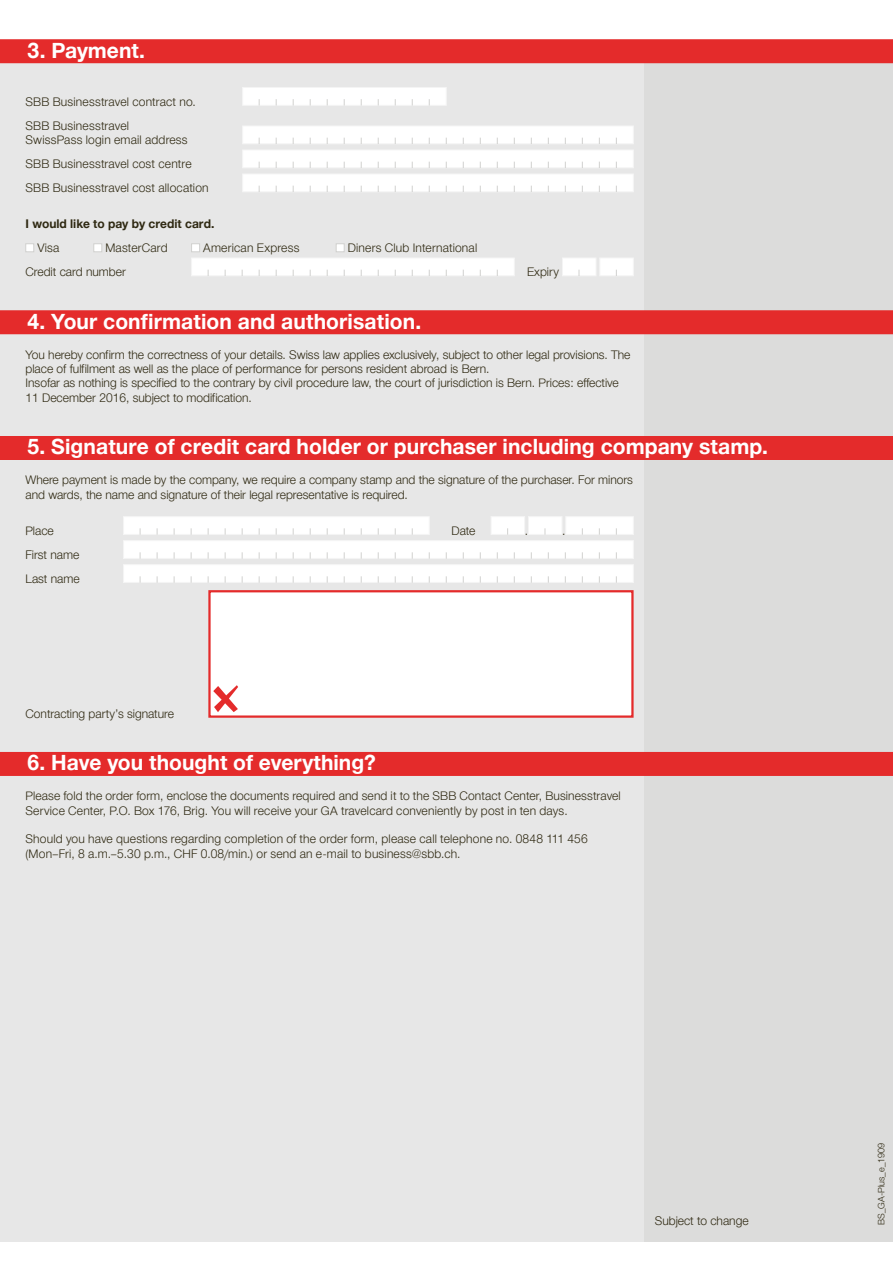
<style>
.page{position:relative;width:893px;height:1263px;background:#fff}
.page>*{position:absolute;margin:0;border:0;box-sizing:border-box;transform-origin:0 0}
.t1{font:700 21px "SBB";letter-spacing:.005em;color:#fff}
.t2{font:300 12px/14.4px "SBB";color:#2f2912}
.t3{font:700 12px "SBB";color:#2f2912}
.t4{font:300 12px "SBB";letter-spacing:.02em;color:#2f2912}
.t5{font:300 9px "SBB";color:#2f2912}
</style>
<div class="page">
<div style="left:0;top:43px;width:893px;height:1199px;background:#e7e7e7"></div>
<div style="left:644px;top:43px;width:249px;height:1199px;background:#dcdcdb"></div>
<div style="left:0;top:39px;width:893px;height:24px;background:#e42b2b"></div>
<div style="left:0;top:310px;width:893px;height:24px;background:#e42b2b"></div>
<div style="left:0;top:436px;width:893px;height:24px;background:#e42b2b"></div>
<div style="left:0;top:752px;width:893px;height:24px;background:#e42b2b"></div>
<div style="left:242px;top:87px;width:204px;height:19px;background:#fff;border:1px solid #f5f5f5"></div>
<div style="left:242px;top:126px;width:392px;height:18px;background:#fff"></div>
<div style="left:242px;top:150px;width:392px;height:18px;background:#fff"></div>
<div style="left:242px;top:174px;width:392px;height:18px;background:#fff"></div>
<div style="left:26px;top:244px;width:8px;height:8px;background:#fff;border:1px solid #d1d1cf"></div>
<div style="left:94px;top:244px;width:8px;height:8px;background:#fff;border:1px solid #d1d1cf"></div>
<div style="left:191px;top:244px;width:9px;height:8px;background:#fff;border:1px solid #d1d1cf"></div>
<div style="left:336px;top:244px;width:8px;height:8px;background:#fff;border:1px solid #d1d1cf"></div>
<div style="left:191px;top:258px;width:323px;height:18px;background:#fff"></div>
<div style="left:562px;top:258px;width:34px;height:18px;background:#fff"></div>
<div style="left:600px;top:258px;width:34px;height:18px;background:#fff"></div>
<div style="left:123px;top:516px;width:306px;height:19px;background:#fff;border:1px solid #f5f5f5"></div>
<div style="left:491px;top:516px;width:34px;height:19px;background:#fff;border:1px solid #f5f5f5"></div>
<div style="left:528px;top:516px;width:34px;height:19px;background:#fff;border:1px solid #f5f5f5"></div>
<div style="left:566px;top:516px;width:68px;height:19px;background:#fff;border:1px solid #f5f5f5"></div>
<div style="left:123px;top:540px;width:511px;height:19px;background:#fff;border:1px solid #f5f5f5"></div>
<div style="left:123px;top:564px;width:511px;height:19px;background:#fff;border:1px solid #f5f5f5"></div>
<div style="left:208px;top:590px;width:426px;height:128px;background:#fff;border:2px solid #e42b2b"></div>
<svg style="left:213px;top:685px;width:25px;height:27px"></svg>
<h2 class="t1" style="left:28px;top:35px;width:119px">3. Payment.</h2>
<p class="t2" style="left:26px;top:93px;width:172px">SBB Businesstravel contract no.</p>
<p class="t2" style="left:26px;top:117px;width:164px">SBB Businesstravel<br>SwissPass login email address</p>
<p class="t2" style="left:26px;top:156px;width:168px">SBB Businesstravel cost centre</p>
<p class="t2" style="left:26px;top:180px;width:185px">SBB Businesstravel cost allocation</p>
<p class="t3" style="left:26px;top:215px;width:190px">I would like to pay by credit card.</p>
<p class="t2" style="left:37px;top:240px;width:24px">Visa</p>
<p class="t2" style="left:105px;top:240px;width:64px">MasterCard</p>
<p class="t4" style="left:203px;top:239px;width:98px">American Express</p>
<p class="t2" style="left:348px;top:240px;width:131px">Diners Club International</p>
<p class="t2" style="left:26px;top:264px;width:102px">Credit card number</p>
<p class="t2" style="left:527px;top:264px;width:33px">Expiry</p>
<h2 class="t1" style="left:28px;top:306px;width:395px">4. Your confirmation and authorisation.</h2>
<p class="t2" style="left:26px;top:346px;width:606px">You hereby confirm the correctness of your details. Swiss law applies exclusively, subject to other legal provisions. The place of fulfilment as well as the place of performance for persons resident abroad is Bern.</p>
<p class="t2" style="left:26px;top:375px;width:595px">Insofar as nothing is specified to the contrary by civil procedure law, the court of jurisdiction is Bern. Prices: effective<br>11 December 2016, subject to modification.</p>
<h2 class="t1" style="left:28px;top:431px;width:742px">5. Signature of credit card holder or purchaser including company stamp.</h2>
<p class="t2" style="left:26px;top:472px;width:609px">Where payment is made by the company, we require a company stamp and the signature of the purchaser. For minors and wards, the name and signature of their legal representative is required.</p>
<p class="t2" style="left:26px;top:523px;width:30px">Place</p>
<p class="t2" style="left:452px;top:523px;width:25px">Date</p>
<p class="t2" style="left:525px;top:523px;width:5px">.</p>
<p class="t2" style="left:562px;top:523px;width:5px">.</p>
<p class="t2" style="left:26px;top:547px;width:55px">First name</p>
<p class="t2" style="left:26px;top:571px;width:56px">Last name</p>
<p class="t2" style="left:26px;top:706px;width:150px">Contracting party’s signature</p>
<h2 class="t1" style="left:28px;top:747px;width:350px">6. Have you thought of everything?</h2>
<p class="t2" style="left:26px;top:788px;width:597px">Please fold the order form, enclose the documents required and send it to the SBB Contact Center, Businesstravel<br>Service Center, P.O. Box 176, Brig. You will receive your GA travelcard conveniently by post in ten days.</p>
<p class="t2" style="left:25px;top:831px;width:564px">Should you have questions regarding completion of the order form, please call telephone no. 0848 111 456 (Mon–Fri, 8 a.m.–5.30 p.m., CHF 0.08/min.) or send an e-mail to business@sbb.ch.</p>
<p class="t2" style="left:655px;top:1212px;width:95px">Subject to change</p>
<p class="t5" style="left:875px;top:1225px;width:83px;rotate:-90deg">BS_GA-Plus_e_1909</p>
</div>
